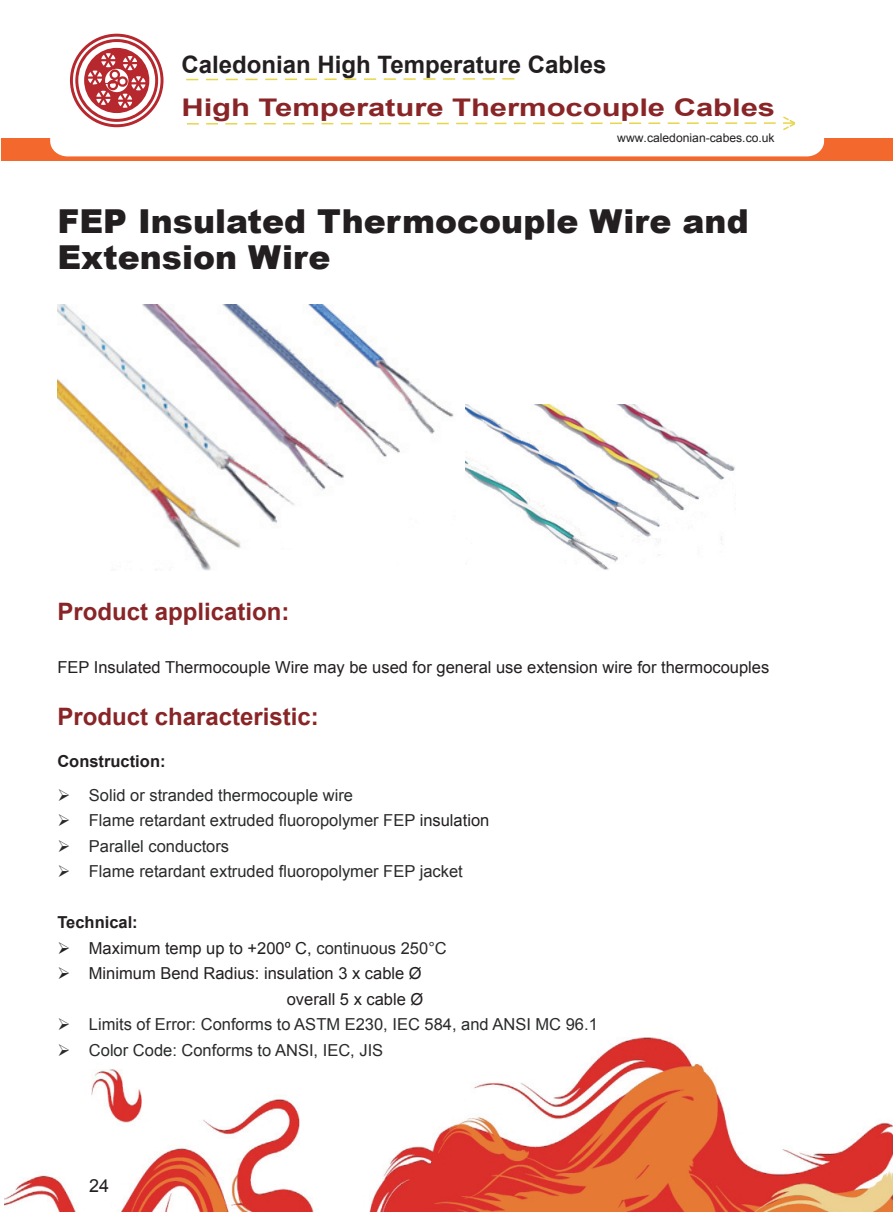
<style>
.page{position:relative;width:893px;height:1212px;background:#fff}
.page>*{position:absolute;margin:0;border:0;box-sizing:border-box;transform-origin:0 0}
.t1{font:900 33px/36px "Arial";color:#231f20}
.t2{font:700 24.3px "Arial";color:#892527;scale:1.28 1}
.t3{font:700 24px "Arial";color:#892527}
.t4{font:700 24px "Arial";color:#231f20}
.t5{font:18px "Arial";color:#231f20}
.t6{font:16.5px "Arial";color:#292a2a}
.t7{font:16.5px/25.5px "Arial";color:#231f20;text-align:right}
.t8{font:700 16.5px "Arial";color:#231f20}
.t9{font:12px "Arial";color:#231f20}
.s1{color:#231f20}
.s2{color:#292a2a}
</style>
<div class="page">
<img style="left:4px;top:1038px;width:889px;height:174px">
<div style="left:2px;top:139px;width:891px;height:22px;background:#f2682d"></div>
<svg style="left:49px;top:34px;width:776px;height:123px"></svg>
<img style="left:57px;top:305px;width:397px;height:265px">
<img style="left:465px;top:405px;width:270px;height:165px">
<h3 class="t4" style="left:181px;top:49px;width:426px">Caledonian High Temperature Cables</h3>
<h2 class="t2" style="left:181px;top:91px;width:465px">High Temperature Thermocouple Cables</h2>
<p class="t9" style="left:617px;top:130px;width:159px">www.caledonian-cabes.co.uk</p>
<h1 class="t1" style="left:57px;top:202px;width:693px">FEP Insulated Thermocouple Wire and<br>Extension Wire</h1>
<h3 class="t3" style="left:57px;top:596px;width:234px">Product application:</h3>
<p class="t7" style="left:57px;top:655px;width:713px">FEP Insulated Thermocouple Wire may be used for general use extension wire for thermocouples</p>
<h3 class="t3" style="left:57px;top:700px;width:263px">Product characteristic:</h3>
<p class="t8" style="left:57px;top:750px;width:110px">Construction:</p>
<p class="t6" style="left:57px;top:784px;width:297px">➢ Solid or stranded thermocouple wire</p>
<p class="t6" style="left:57px;top:809px;width:433px">➢➢Flame retardant extruded fluoropolymer FEP <span class="s1">insulation</span></p>
<p class="t6" style="left:57px;top:835px;width:173px">➢➢Parallel conductors</p>
<p class="t6" style="left:57px;top:860px;width:407px">➢➢Flame retardant extruded fluoropolymer FEP jacket</p>
<p class="t8" style="left:57px;top:911px;width:82px">Technical:</p>
<p class="t7" style="left:57px;top:935px;width:391px">➢➢Maximum temp up to +200º C, <span class="s2">continuous 250°C</span></p>
<p class="t7" style="left:57px;top:961px;width:367px">➢➢Minimum Bend Radius: insulation 3 x cable Ø overall 5 x cable Ø</p>
<p class="t6" style="left:57px;top:1013px;width:542px">➢➢Limits of Error: Conforms to ASTM E230, IEC 584, and ANSI MC 96.1</p>
<p class="t6" style="left:57px;top:1039px;width:327px">➢➢Color Code: Conforms to ANSI, IEC, JIS</p>
<p class="t5" style="left:89px;top:1173px;width:22px">24</p>
</div>
